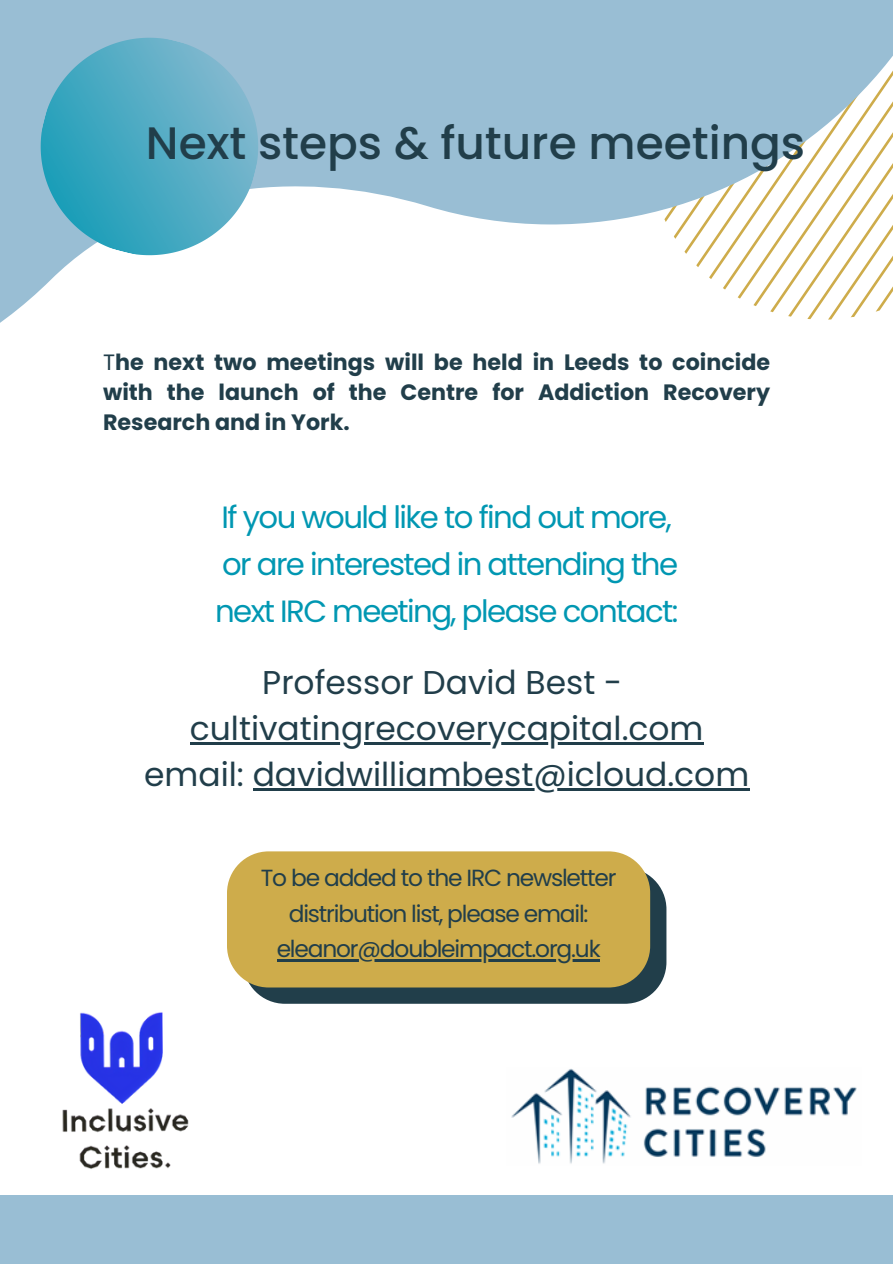
<style>
.page{position:relative;width:893px;height:1264px;background:#fff}
.page>*{position:absolute;margin:0;border:0;box-sizing:border-box;transform-origin:0 0}
.t1{font:500 45.45px "Poppins";color:#213e4a}
.t2{font:32.85px/45.9px "Poppins";color:#213e4a;text-align:center}
.t3{font:30.75px/47.1px "Poppins";letter-spacing:-.05em;color:#0097b2}
.t4{font:23.4px/35.5px "Poppins";letter-spacing:-.05em;color:#213e4a;text-align:center}
.t5{font:700 22.2px/30.3px "Poppins";color:#213e4a;text-align:justify}
.s1{font-weight:400}
</style>
<div class="page">
<svg style="left:0;top:0;width:892px;height:323px;fill:#99bed4"></svg>
<img style="left:62px;top:1012px;width:127px;height:157px">
<img style="left:511px;top:1068px;width:346px;height:96px">
<svg style="left:17px;top:14px;width:264px;height:264px;background:#7ebcd0"></svg>
<hr style="left:190px;top:742px;width:513px;height:3px;background:#213e4a">
<hr style="left:253px;top:788px;width:496px;height:2px;background:#213e4a">
<div style="left:243px;top:867px;width:423px;height:136px;background:#213e4a;border-radius:42px"></div>
<div style="left:227px;top:851px;width:423px;height:136px;background:#ceac4b;border-radius:42px"></div>
<hr style="left:277px;top:959px;width:322px;height:2px;background:#213e4a">
<div style="left:0;top:1194px;width:892px;height:69px;background:#99bed4"></div>
<h1 class="t1" style="left:146px;top:111px;width:660px">Next steps &amp; future meetings</h1>
<p class="t5" style="left:103px;top:347px;width:668px"><span class="s1">T</span>he next two meetings will be held in Leeds to coincide with the launch of the Centre for Addiction Recovery Research and in York.</p>
<h3 class="t3" style="left:215px;top:494px;width:465px">If you would like to find out more, or are interested in attending the next IRC meeting, please contact:</h3>
<h2 class="t2" style="left:144px;top:660px;width:606px">Professor David Best - cultivatingrecoverycapital.com email: davidwilliambest@icloud.com</h2>
<p class="t4" style="left:261px;top:860px;width:357px">To be added to the IRC newsletter distribution list, please email: eleanor@doubleimpact.org.uk</p>
</div>
